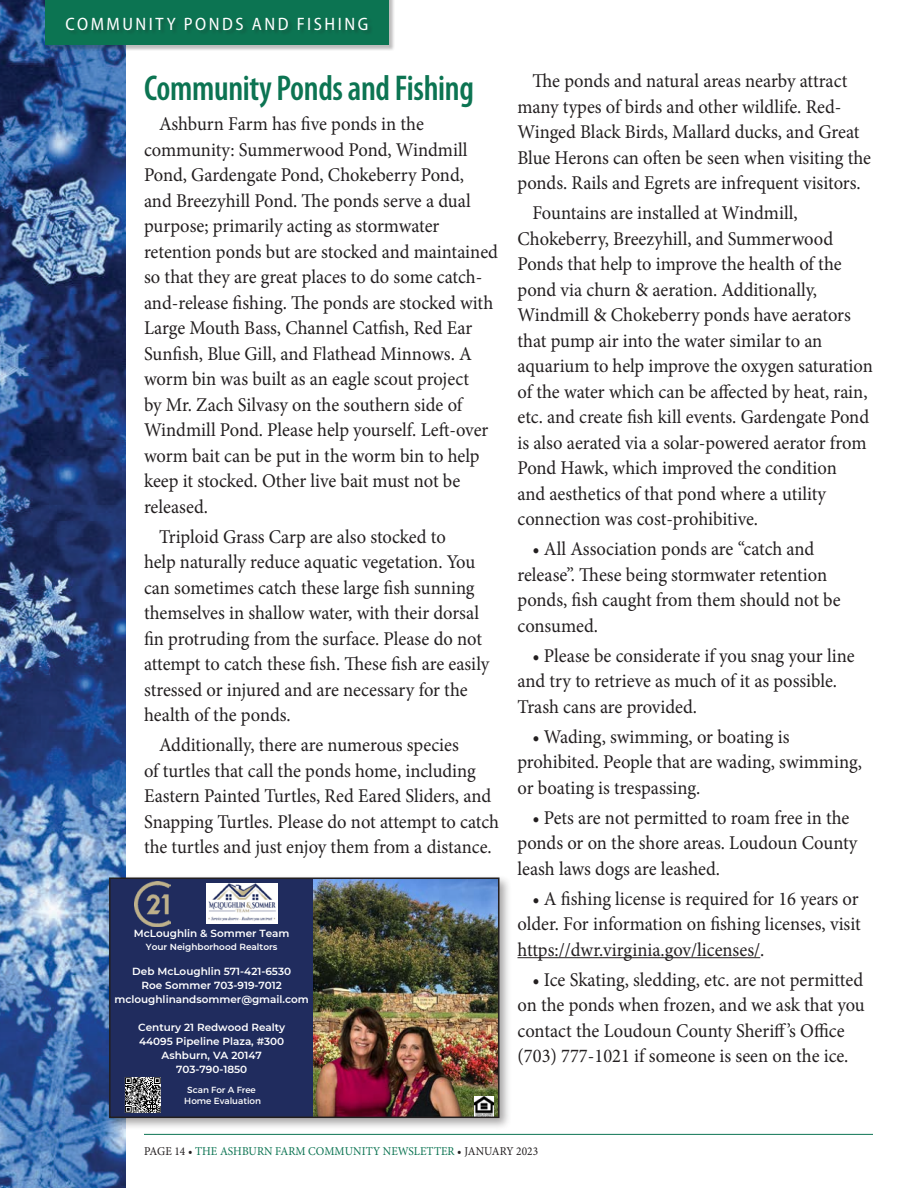
<style>
.page{position:relative;width:918px;height:1188px;background:#fff}
.page>*{position:absolute;margin:0;border:0;box-sizing:border-box;transform-origin:0 0}
.Body_Copy{font:600 condensed 36px "Myriad Pro";letter-spacing:-.01em;color:#0c7452;scale:.95 1}
.Body_Copy-2{font:19.5px/25.5px "Minion Pro";letter-spacing:-.005em;color:#231f20;scale:.95 1}
.t1{font:semi-condensed 18px "Myriad Pro";letter-spacing:.14em;color:#fff}
.t2{font:12px "Minion Pro";letter-spacing:.005em;color:#0c7452;scale:.95 1}
.t3{font:600 10.35px/14px "Montserrat";color:#fff;text-align:center}
.t4{font:8.85px/11.9px "Montserrat";color:#fff;text-align:center}
.t5{font:600 8.85px "Montserrat";color:#fff}
.s1{color:#231f20}
</style>
<div class="page">
<img style="left:0;top:0;width:126px;height:1188px">
<hr style="left:144px;top:1134px;width:729px;height:1px;background:#0c7452">
<hr style="left:518px;top:957px;width:242px;height:1px;background:#231f20">
<div style="left:106px;top:874px;width:406px;height:257px;background:#231f20;opacity:.4"></div>
<div style="left:110px;top:878px;width:389px;height:239px;background:#202c5e"></div>
<img style="left:314px;top:881px;width:182px;height:234px">
<img style="left:313px;top:1002px;width:167px;height:113px">
<img style="left:475px;top:1097px;width:19px;height:18px">
<svg style="left:125px;top:1077px;width:36px;height:36px"></svg>
<img style="left:134px;top:881px;width:36px;height:46px">
<img style="left:207px;top:884px;width:70px;height:40px">
<div style="left:109px;top:878px;width:390px;height:240px;border:2px solid #231f20"></div>
<div style="left:45px;top:0;width:350px;height:51px;background:#231f20;opacity:.3"></div>
<div style="left:45px;top:0;width:344px;height:45px;background:#0c7452"></div>
<div style="left:67px;top:17px;width:306px;height:19px;background:#0c704f"></div>
<p class="t1" style="left:66px;top:13px;width:304px">COMMUNITY PONDS AND FISHING</p>
<p class="Body_Copy" style="left:144px;top:66px;width:349px">Community Ponds and Fishing</p>
<p class="Body_Copy-2" style="left:144px;top:111px;width:374px;text-indent:15px">Ashburn Farm has five ponds in the community: Summerwood Pond, Windmill Pond, Gardengate Pond, Chokeberry Pond,<br>and Breezyhill Pond. The ponds serve a dual purpose; primarily acting as stormwater retention ponds but are stocked and maintained so that they are great places to do some catch&shy;and-release fishing. The ponds are stocked with Large Mouth Bass, Channel Catfish, Red Ear Sunfish, Blue Gill, and Flathead Minnows. A worm bin was built as an eagle scout project<br>by Mr. Zach Silvasy on the southern side of Windmill Pond. Please help yourself. Left-over worm bait can be put in the worm bin to help keep it stocked. Other live bait must not be released.</p>
<p class="Body_Copy-2" style="left:144px;top:524px;width:365px;text-indent:15px">Triploid Grass Carp are also stocked to<br>help naturally reduce aquatic vegetation. You can sometimes catch these large fish sunning themselves in shallow water, with their dorsal fin protruding from the surface. Please do not attempt to catch these fish. These fish are easily stressed or injured and are necessary for the health of the ponds.</p>
<p class="Body_Copy-2" style="left:144px;top:732px;width:375px;text-indent:15px">Additionally, there are numerous species<br>of turtles that call the ponds home, including Eastern Painted Turtles, Red Eared Sliders, and Snapping Turtles. Please do not attempt to catch the turtles and just enjoy them from a distance.</p>
<p class="t3" style="left:134px;top:926px;width:157px">McLoughlin &amp; Sommer Team</p>
<p class="t5" style="left:146px;top:941px;width:133px">Your Neighborhood Realtors</p>
<p class="t3" style="left:114px;top:964px;width:196px">Deb McLoughlin 571-421-6530<br>Roe Sommer 703-919-7012 mcloughlinandsommer@gmail.com</p>
<p class="t3" style="left:138px;top:1020px;width:149px">Century 21 Redwood Realty<br>44095 Pipeline Plaza, #300<br>Ashburn, VA 20147<br>703-790-1850</p>
<p class="t4" style="left:184px;top:1084px;width:78px">Scan For A Free<br>Home Evaluation</p>
<p class="Body_Copy-2" style="left:518px;top:68px;width:374px;text-indent:15px">The ponds and natural areas nearby attract many types of birds and other wildlife. Red-Winged Black Birds, Mallard ducks, and Great Blue Herons can often be seen when visiting the ponds. Rails and Egrets are infrequent visitors.</p>
<p class="Body_Copy-2" style="left:518px;top:200px;width:376px;text-indent:15px">Fountains are installed at Windmill, Chokeberry, Breezyhill, and Summerwood Ponds that help to improve the health of the pond via churn &amp; aeration. Additionally, Windmill &amp; Chokeberry ponds have aerators that pump air into the water similar to an aquarium to help improve the oxygen saturation of the water which can be affected by heat, rain, etc. and create fish kill events. Gardengate Pond is also aerated via a solar-powered aerator from Pond Hawk, which improved the condition<br>and aesthetics of that pond where a utility connection was cost-prohibitive.</p>
<p class="Body_Copy-2" style="left:518px;top:536px;width:342px;text-indent:15px">• All Association ponds are “catch and release”. These being stormwater retention ponds, fish caught from them should not be consumed.</p>
<p class="Body_Copy-2" style="left:518px;top:643px;width:356px;text-indent:15px">• Please be considerate if you snag your line and try to retrieve as much of it as possible.<br>Trash cans are provided.</p>
<p class="Body_Copy-2" style="left:518px;top:724px;width:364px;text-indent:15px">• Wading, swimming, or boating is prohibited. People that are wading, swimming, or boating is trespassing.</p>
<p class="Body_Copy-2" style="left:518px;top:805px;width:359px;text-indent:15px">• Pets are not permitted to roam free in the ponds or on the shore areas. Loudoun County leash laws dogs are leashed.</p>
<p class="Body_Copy-2" style="left:518px;top:886px;width:363px;text-align:justify;text-indent:15px">• A fishing license is required for 16 years or older. For information on fishing licenses, visit https://dwr.virginia.gov/licenses/.</p>
<p class="Body_Copy-2" style="left:518px;top:967px;width:367px;text-indent:15px">• Ice Skating, sledding, etc. are not permitted on the ponds when frozen, and we ask that you contact the Loudoun County Sheriff’s Office (703) 777-1021 if someone is seen on the ice.</p>
<p class="t2" style="left:144px;top:1143px;width:416px"><span class="s1">PAGE 14 •</span> THE ASHBURN FARM COMMUNITY NEWSLETTER <span class="s1">• JANUARY 2023</span></p>
</div>
